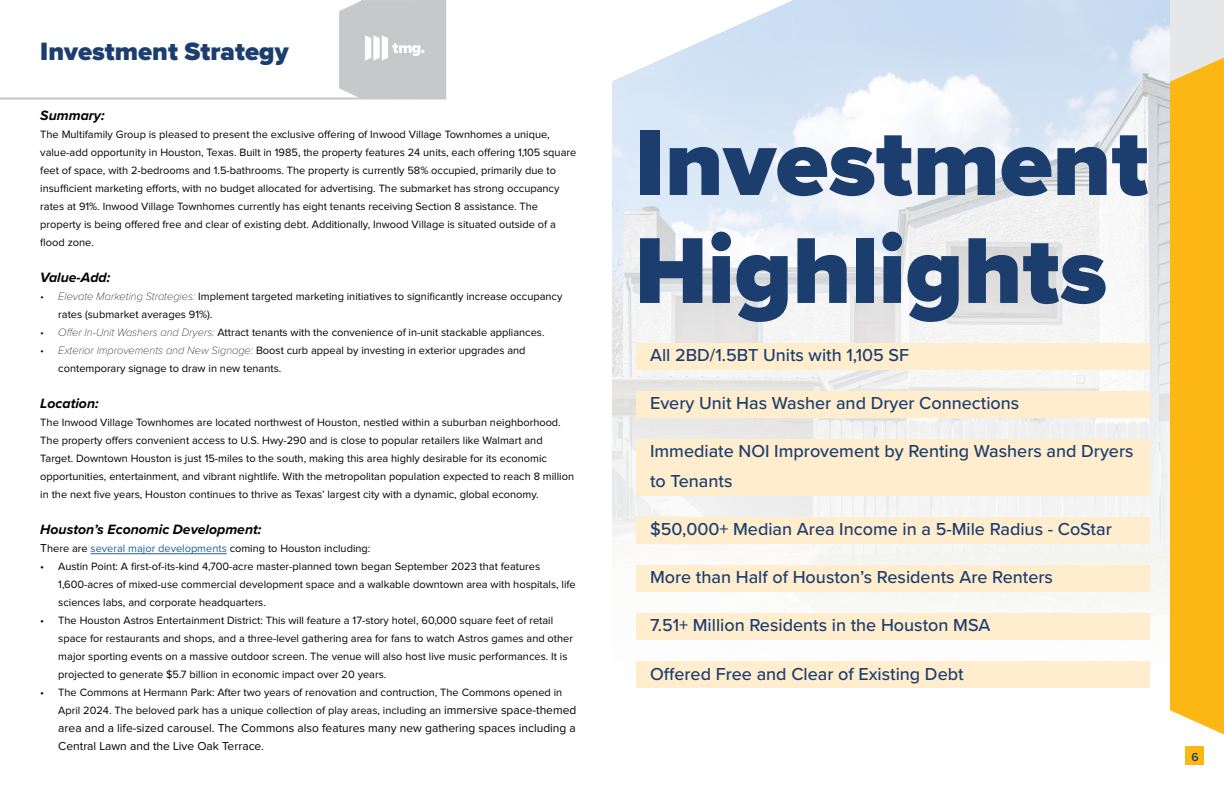
<style>
.page{position:relative;width:1224px;height:792px;background:#fff}
.page>*{position:absolute;margin:0;border:0;box-sizing:border-box;transform-origin:0 0}
.t1{font:900 97px/108px "Proxima Nova";color:#1b3e6f}
.t2{font:900 26px "Proxima Nova";color:#1b3e6f}
.t3{font:500 18px/30px "Proxima Nova";color:#1b3e6f}
.t4{font:italic 700 14px "Proxima Nova";color:#000}
.t5{font:12px/18px "Proxima Nova";color:#000}
.t6{font:600 12px "Proxima Nova";color:#1b3e6f}
.t7{font:11px/18px "Proxima Nova";color:#000}
.s1{font-weight:100;font-style:italic}
.s2{font-size:12px}
.s3{color:#215e9e}
</style>
<div class="page">
<svg style="left:1170px;top:0;width:54px;height:765px;fill:#fdb714"></svg>
<img style="left:612px;top:0;width:558px;height:688px">
<svg style="left:0;top:0;width:446px;height:100px"></svg>
<hr style="left:91px;top:554px;width:136px;height:1px;background:#215e9e">
<div style="left:637px;top:343px;width:513px;height:27px;background:#ffedce"></div>
<div style="left:637px;top:391px;width:513px;height:27px;background:#ffedce"></div>
<div style="left:637px;top:439px;width:513px;height:57px;background:#ffedce"></div>
<div style="left:637px;top:517px;width:513px;height:27px;background:#ffedce"></div>
<div style="left:637px;top:565px;width:513px;height:27px;background:#ffedce"></div>
<div style="left:637px;top:613px;width:513px;height:27px;background:#ffedce"></div>
<div style="left:637px;top:661px;width:513px;height:27px;background:#ffedce"></div>
<h2 class="t2" style="left:40px;top:32px;width:250px">Investment Strategy</h2>
<p class="t4" style="left:40px;top:105px;width:66px">Summary:</p>
<p class="t7" style="left:40px;top:126px;width:537px">The Multifamily Group is pleased to present the exclusive offering of Inwood Village Townhomes a unique, value-add opportunity in Houston, Texas. Built in 1985, the property features 24 units, each offering 1,105 square feet of space, with 2-bedrooms and 1.5-bathrooms. The property is currently 58% occupied, primarily due to insufficient marketing efforts, with no budget allocated for advertising. The submarket has strong occupancy rates at 91%. Inwood Village Townhomes currently has eight tenants receiving Section 8 assistance. The property is being offered free and clear of existing debt. Additionally, Inwood Village is situated outside of a flood zone.</p>
<p class="t4" style="left:40px;top:267px;width:72px">Value-Add:</p>
<p class="t7" style="left:58px;top:288px;width:506px;text-indent:-18px"><span class="s1">• Elevate Marketing Strategies:</span> Implement targeted marketing initiatives to significantly increase occupancy rates (submarket averages 91%).</p>
<p class="t7" style="left:40px;top:324px;width:506px"><span class="s1">• Offer In-Unit Washers and Dryers:</span> Attract tenants with the convenience of in-unit stackable appliances.</p>
<p class="t7" style="left:58px;top:342px;width:469px;text-indent:-18px"><span class="s1">• Exterior Improvements and New Signage:</span> Boost curb appeal by investing in exterior upgrades and contemporary signage to draw in new tenants.</p>
<p class="t4" style="left:40px;top:393px;width:60px">Location:</p>
<p class="t7" style="left:40px;top:414px;width:535px">The Inwood Village Townhomes are located northwest of Houston, nestled within a suburban neighborhood.<br>The property offers convenient access to U.S. Hwy-290 and is close to popular retailers like Walmart and Target. Downtown Houston is just 15-miles to the south, making this area highly desirable for its economic opportunities, entertainment, and vibrant nightlife. With the metropolitan population expected to reach 8 million in the next five years, Houston continues to thrive as Texas’ largest city with a dynamic, global economy.</p>
<p class="t4" style="left:40px;top:519px;width:223px">Houston’s Economic Development:</p>
<p class="t7" style="left:40px;top:540px;width:332px"><span class="s2">T</span>here are <span class="s3">several major developments</span> coming to Houston including:</p>
<p class="t7" style="left:58px;top:558px;width:519px;text-indent:-18px">• Austin Point: A first-of-its-kind 4,700-acre master-planned town began September 2023 that features<br>1,600-acres of mixed-use commercial development space and a walkable downtown area with hospitals, life sciences labs, and corporate headquarters.</p>
<p class="t7" style="left:58px;top:612px;width:516px;text-indent:-18px">• The Houston Astros Entertainment District: This will feature a 17-story hotel, 60,000 square feet of retail space for restaurants and shops, and a three-level gathering area for fans to watch Astros games and other major sporting events on a massive outdoor screen. The venue will also host live music performances. It is projected to generate $5.7 billion in economic impact over 20 years.</p>
<p class="t7" style="left:58px;top:684px;width:520px;text-indent:-18px">• The Commons at Hermann Park: After two years of renovation and contruction, The Commons opened in<br>April 2024. The beloved park has a unique collection of play areas, including an <span class="s2">immersive space-themed</span></p>
<p class="t5" style="left:58px;top:720px;width:519px">area and a life-sized carousel. The Commons also features many new gathering spaces including a<br>Central Lawn and the Live Oak Terrace.</p>
<h1 class="t1" style="left:635px;top:108px;width:515px">Investment<br>Highlights</h1>
<h3 class="t3" style="left:650px;top:340px;width:261px">All 2BD/1.5BT Units with 1,105 SF</h3>
<h3 class="t3" style="left:650px;top:388px;width:371px">Every Unit Has Washer and Dryer Connections</h3>
<h3 class="t3" style="left:650px;top:436px;width:485px">Immediate NOI Improvement by Renting Washers and Dryers to Tenants</h3>
<h3 class="t3" style="left:650px;top:514px;width:463px">$50,000+ Median Area Income in a 5-Mile Radius - CoStar</h3>
<h3 class="t3" style="left:650px;top:562px;width:404px">More than Half of Houston’s Residents Are Renters</h3>
<h3 class="t3" style="left:650px;top:610px;width:342px">7.51+ Million Residents in the Houston MSA</h3>
<h3 class="t3" style="left:650px;top:658px;width:315px">Offered Free and Clear of Existing Debt</h3>
<p class="t6" style="left:1191px;top:748px;width:9px">6</p>
</div>
